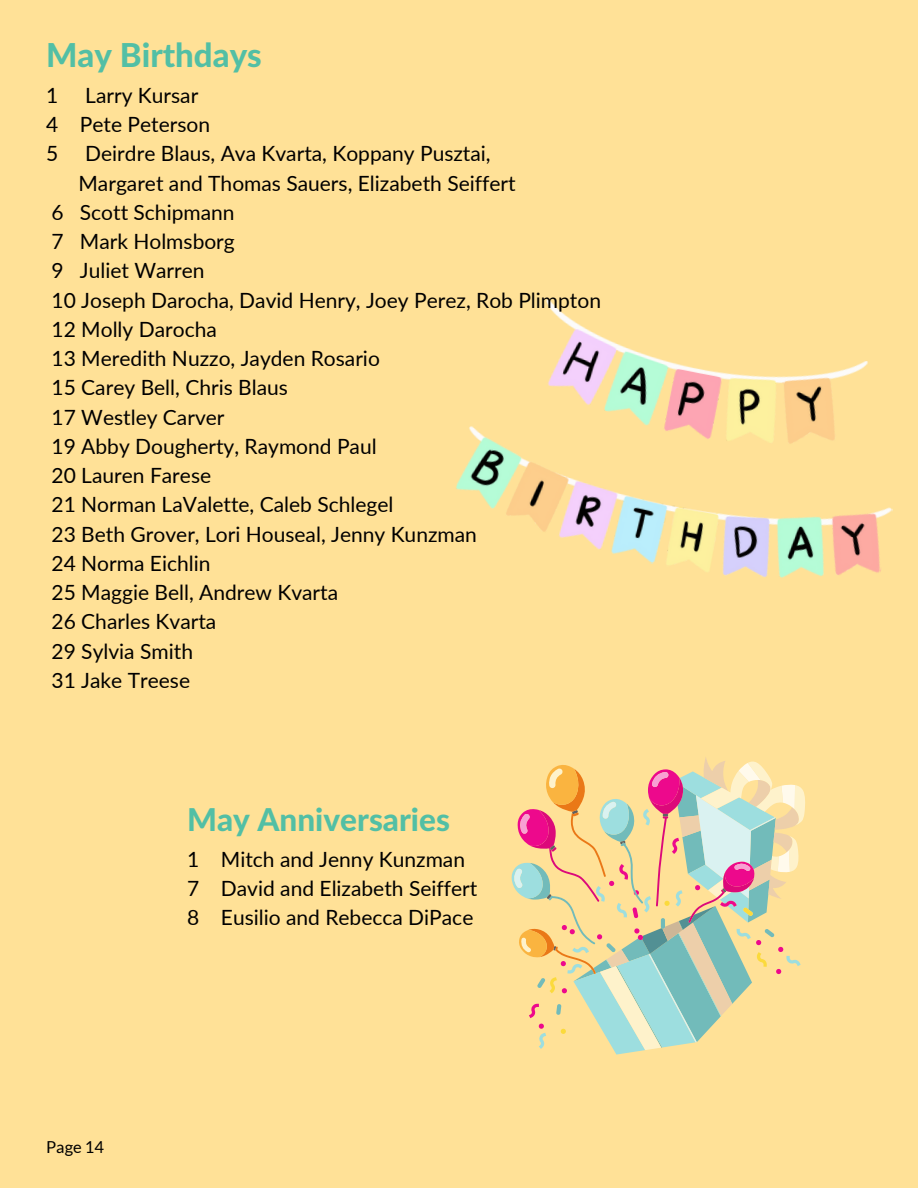
<style>
.page{position:relative;width:918px;height:1188px;background:#ffe197}
.page>*{position:absolute;margin:0;border:0;box-sizing:border-box;transform-origin:0 0}
.t1{font:800 33px "Lato Latin";color:#52bfa5}
.t2{font:800 31.5px "Lato Latin";color:#52bfa5}
.t3{font:21px/29.2px "Lato";color:#000}
.t4{font:16.5px "Lato";color:#000}
</style>
<div class="page">
<img style="left:456px;top:299px;width:437px;height:279px">
<svg style="left:539px;top:761px;width:266px;height:289px"></svg>
<svg style="left:519px;top:763px;width:276px;height:271px"></svg>
<h1 class="t1" style="left:46px;top:40px;width:217px">May Birthdays</h1>
<p class="t3" style="left:46px;top:80px;width:14px">1</p>
<p class="t3" style="left:46px;top:80px;width:165px;text-indent:39px">Larry Kursar<br>4 Pete Peterson<br>5</p>
<p class="t3" style="left:85px;top:139px;width:407px">Deirdre Blaus, Ava Kvarta, Koppany Pusztai,</p>
<p class="t3" style="left:78px;top:168px;width:439px">Margaret and Thomas Sauers, Elizabeth Seiffert</p>
<p class="t3" style="left:52px;top:197px;width:185px">6 Scott Schipmann</p>
<p class="t3" style="left:52px;top:226px;width:185px">7 Mark Holmsborg</p>
<p class="t3" style="left:52px;top:256px;width:155px">9 Juliet Warren</p>
<p class="t3" style="left:52px;top:285px;width:551px">10 Joseph Darocha, David Henry, Joey Perez, Rob Plimpton</p>
<p class="t3" style="left:52px;top:314px;width:167px">12 Molly Darocha</p>
<p class="t3" style="left:52px;top:343px;width:330px">13 Meredith Nuzzo, Jayden Rosario</p>
<p class="t3" style="left:52px;top:373px;width:238px">15 Carey Bell, Chris Blaus</p>
<p class="t3" style="left:52px;top:402px;width:175px">17 Westley Carver</p>
<p class="t3" style="left:52px;top:431px;width:327px">19 Abby Dougherty, Raymond Paul</p>
<p class="t3" style="left:52px;top:460px;width:161px">20 Lauren Farese</p>
<p class="t3" style="left:52px;top:490px;width:343px">21 Norman LaValette, Caleb Schlegel</p>
<p class="t3" style="left:52px;top:519px;width:427px">23 Beth Grover, Lori Houseal, Jenny Kunzman</p>
<p class="t3" style="left:52px;top:548px;width:160px">24 Norma Eichlin</p>
<p class="t3" style="left:52px;top:577px;width:288px">25 Maggie Bell, Andrew Kvarta</p>
<p class="t3" style="left:52px;top:607px;width:166px">26 Charles Kvarta</p>
<p class="t3" style="left:52px;top:636px;width:143px">29 Sylvia Smith</p>
<p class="t3" style="left:52px;top:665px;width:140px">31 Jake Treese</p>
<h2 class="t2" style="left:187px;top:805px;width:264px">May Anniversaries</h2>
<p class="t3" style="left:187px;top:844px;width:292px">1 Mitch and Jenny Kunzman<br>7 David and Elizabeth Seiffert<br>8 Eusilio and Rebecca DiPace</p>
<p class="t4" style="left:46px;top:1137px;width:59px">Page 14</p>
</div>
